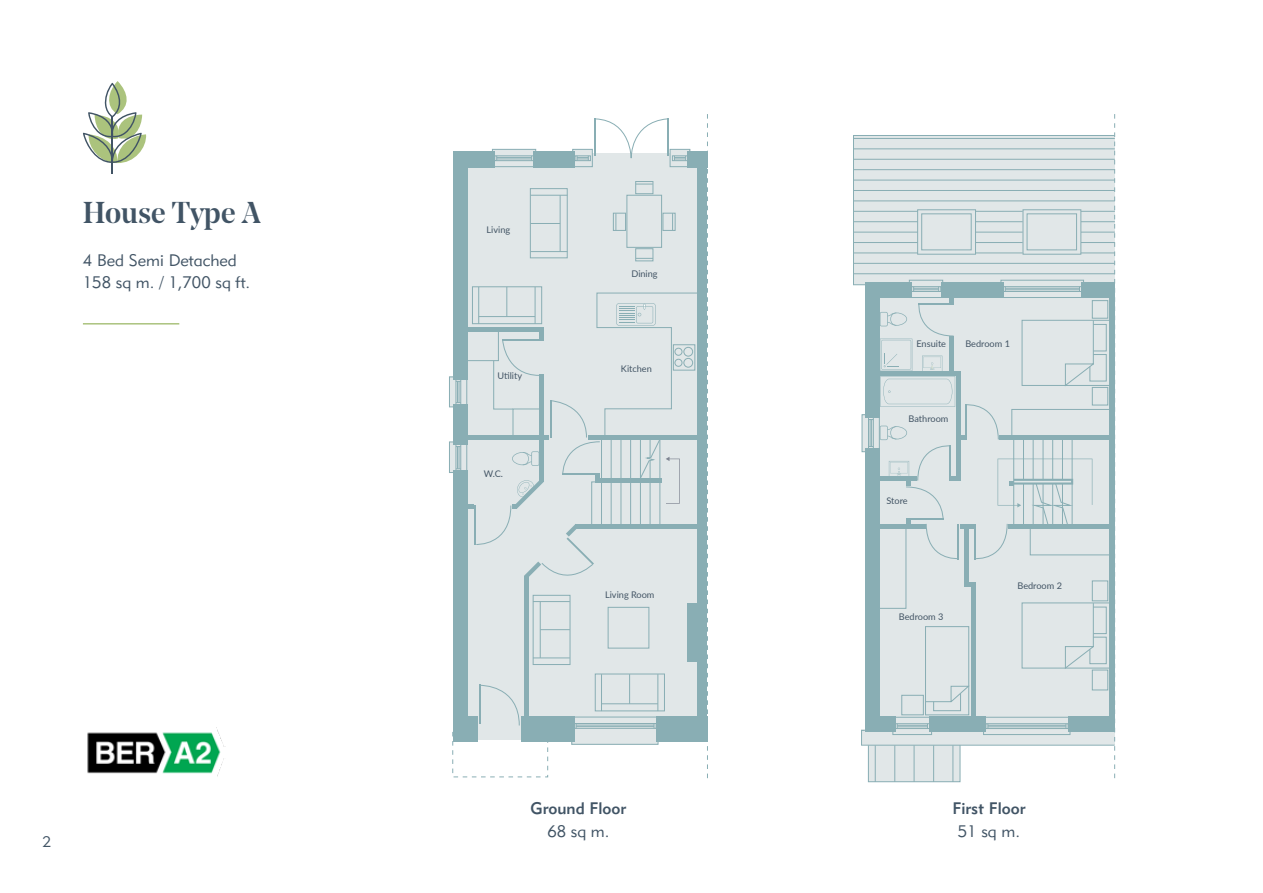
<style>
.page{position:relative;width:1263px;height:893px;background:#fff}
.page>*{position:absolute;margin:0;border:0;box-sizing:border-box;transform-origin:0 0}
.t1{font:500 30px "Noe Display";color:#415465}
.t2{font:16.5px/22.5px "Geometric 415 BT Lite A";color:#415465}
.t3{font:16.5px "Geometric 415 BT Medium A";color:#415465}
.t4{font:15px "Geometric 415 BT Lite A";color:#415465}
.t5{font:9.15px "Lato";color:#425464}
</style>
<div class="page">
<div style="left:459px;top:153px;width:243px;height:586px;background:#e1e7e8"></div>
<svg style="left:451px;top:379px;width:11px;height:26px"></svg>
<svg style="left:451px;top:444px;width:11px;height:27px"></svg>
<svg style="left:495px;top:151px;width:38px;height:11px"></svg>
<div style="left:573px;top:149px;width:19px;height:18px;background:#e1e7e8"></div>
<div style="left:670px;top:149px;width:20px;height:18px;background:#e1e7e8"></div>
<div style="left:572px;top:726px;width:86px;height:18px;background:#e1e7e8"></div>
<div style="left:453px;top:152px;width:14px;height:228px;background:#89aeb4"></div>
<div style="left:453px;top:470px;width:14px;height:262px;background:#89aeb4"></div>
<hr style="left:524px;top:576px;width:4px;height:156px;background:#89aeb4">
<hr style="left:465px;top:328px;width:79px;height:4px;background:#89aeb4">
<hr style="left:465px;top:435px;width:84px;height:4px;background:#89aeb4">
<div style="left:466px;top:504px;width:8px;height:5px;background:#89aeb4"></div>
<div style="left:453px;top:716px;width:24px;height:26px;background:#89aeb4"></div>
<div style="left:521px;top:716px;width:54px;height:26px;background:#89aeb4"></div>
<div style="left:656px;top:716px;width:51px;height:26px;background:#89aeb4"></div>
<div style="left:687px;top:151px;width:20px;height:16px;background:#89aeb4"></div>
<div style="left:533px;top:151px;width:42px;height:16px;background:#89aeb4"></div>
<div style="left:453px;top:151px;width:42px;height:16px;background:#89aeb4"></div>
<div style="left:697px;top:163px;width:10px;height:569px;background:#89aeb4"></div>
<div style="left:453px;top:404px;width:14px;height:41px;background:#89aeb4"></div>
<div style="left:687px;top:603px;width:13px;height:59px;background:#89aeb4"></div>
<svg style="left:707px;top:114px;width:1px;height:664px"></svg>
<div style="left:449px;top:442px;width:18px;height:31px;border:1px solid #89aeb4"></div>
<div style="left:456px;top:444px;width:5px;height:27px;border:1px solid #89aeb4"></div>
<svg style="left:456px;top:446px;width:5px;height:23px"></svg>
<div style="left:492px;top:149px;width:44px;height:18px;border:1px solid #89aeb4"></div>
<div style="left:494px;top:155px;width:40px;height:6px;border:1px solid #89aeb4"></div>
<hr style="left:497px;top:157px;width:35px;height:1px;background:#89aeb4">
<hr style="left:497px;top:159px;width:35px;height:1px;background:#89aeb4">
<div style="left:571px;top:717px;width:87px;height:28px;border:1px solid #89aeb4"></div>
<div style="left:574px;top:723px;width:82px;height:6px;border:1px solid #89aeb4"></div>
<hr style="left:576px;top:725px;width:78px;height:1px;background:#89aeb4">
<hr style="left:576px;top:726px;width:78px;height:1px;background:#89aeb4">
<div style="left:572px;top:149px;width:21px;height:18px;border:1px solid #89aeb4"></div>
<div style="left:575px;top:155px;width:16px;height:6px;border:1px solid #89aeb4"></div>
<svg style="left:577px;top:156px;width:12px;height:5px"></svg>
<div style="left:670px;top:149px;width:20px;height:18px;border:1px solid #89aeb4"></div>
<div style="left:672px;top:155px;width:16px;height:6px;border:1px solid #89aeb4"></div>
<svg style="left:674px;top:156px;width:12px;height:5px"></svg>
<div style="left:449px;top:377px;width:18px;height:30px;border:1px solid #89aeb4"></div>
<div style="left:456px;top:379px;width:5px;height:26px;border:1px solid #89aeb4"></div>
<svg style="left:456px;top:381px;width:5px;height:22px"></svg>
<svg style="left:481px;top:685px;width:39px;height:41px"></svg>
<hr style="left:479px;top:685px;width:2px;height:39px;background:#89aeb4">
<hr style="left:474px;top:506px;width:2px;height:39px;background:#89aeb4">
<hr style="left:594px;top:118px;width:1px;height:38px;background:#89aeb4">
<hr style="left:667px;top:118px;width:2px;height:38px;background:#89aeb4">
<svg style="left:595px;top:118px;width:72px;height:41px"></svg>
<div style="left:595px;top:674px;width:70px;height:37px;border:1px solid #89aeb4"></div>
<hr style="left:601px;top:674px;width:1px;height:37px;background:#89aeb4">
<hr style="left:657px;top:674px;width:1px;height:37px;background:#89aeb4">
<hr style="left:629px;top:674px;width:1px;height:30px;background:#89aeb4">
<hr style="left:602px;top:703px;width:56px;height:1px;background:#89aeb4">
<div style="left:533px;top:595px;width:37px;height:70px;border:1px solid #89aeb4"></div>
<hr style="left:533px;top:601px;width:37px;height:1px;background:#89aeb4">
<hr style="left:533px;top:657px;width:37px;height:1px;background:#89aeb4">
<hr style="left:540px;top:629px;width:30px;height:1px;background:#89aeb4">
<hr style="left:540px;top:602px;width:1px;height:56px;background:#89aeb4">
<div style="left:608px;top:607px;width:41px;height:41px;border:1px solid #89aeb4"></div>
<div style="left:472px;top:286px;width:70px;height:38px;border:1px solid #89aeb4"></div>
<hr style="left:478px;top:287px;width:1px;height:37px;background:#89aeb4">
<hr style="left:535px;top:287px;width:1px;height:37px;background:#89aeb4">
<hr style="left:506px;top:287px;width:1px;height:30px;background:#89aeb4">
<div style="left:530px;top:188px;width:38px;height:70px;border:1px solid #89aeb4"></div>
<hr style="left:530px;top:251px;width:37px;height:1px;background:#89aeb4">
<hr style="left:530px;top:195px;width:37px;height:1px;background:#89aeb4">
<hr style="left:530px;top:223px;width:30px;height:1px;background:#89aeb4">
<hr style="left:560px;top:195px;width:1px;height:56px;background:#89aeb4">
<div style="left:626px;top:195px;width:36px;height:53px;border:1px solid #89aeb4"></div>
<div style="left:635px;top:181px;width:18px;height:13px;border:1px solid #89aeb4"></div>
<svg style="left:636px;top:184px;width:17px;height:1px"></svg>
<div style="left:635px;top:248px;width:18px;height:13px;border:1px solid #89aeb4"></div>
<svg style="left:636px;top:258px;width:17px;height:1px"></svg>
<div style="left:613px;top:213px;width:13px;height:18px;border:1px solid #89aeb4"></div>
<svg style="left:615px;top:213px;width:1px;height:17px"></svg>
<div style="left:662px;top:213px;width:13px;height:18px;border:1px solid #89aeb4"></div>
<svg style="left:672px;top:213px;width:1px;height:17px"></svg>
<div style="left:467px;top:331px;width:32px;height:30px;border:1px solid #89aeb4"></div>
<div style="left:452px;top:731px;width:96px;height:46px;border:1px dashed #89aeb4"></div>
<svg style="left:475px;top:292px;width:222px;height:297px"></svg>
<div style="left:868px;top:737px;width:92px;height:44px;background:#e1e7e8"></div>
<div style="left:868px;top:745px;width:92px;height:37px;border:1px solid #89aeb4"></div>
<hr style="left:914px;top:745px;width:1px;height:37px;background:#89aeb4">
<hr style="left:894px;top:745px;width:1px;height:37px;background:#89aeb4">
<hr style="left:875px;top:745px;width:1px;height:37px;background:#89aeb4">
<hr style="left:952px;top:745px;width:1px;height:37px;background:#89aeb4">
<hr style="left:933px;top:745px;width:1px;height:37px;background:#89aeb4">
<svg style="left:853px;top:114px;width:262px;height:664px;background:#d5e0e1"></svg>
<hr style="left:112px;top:117px;width:1px;height:57px;background:#415465">
<svg style="left:83px;top:81px;width:64px;height:83px"></svg>
<hr style="left:83px;top:323px;width:96px;height:2px;background:#abc37d">
<img style="left:87px;top:727px;width:139px;height:50px">
<h1 class="t1" style="left:83px;top:193px;width:179px">House Type A</h1>
<h2 class="t2" style="left:83px;top:249px;width:169px">4 Bed Semi Detached<br>158 sq m. / 1,700 sq ft.</h2>
<h3 class="t4" style="left:43px;top:833px;width:10px">2</h3>
<p class="t5" style="left:487px;top:223px;width:25px">Living</p>
<p class="t5" style="left:497px;top:369px;width:26px">Utility</p>
<p class="t5" style="left:484px;top:467px;width:21px">W.C.</p>
<p class="t5" style="left:631px;top:267px;width:28px">Dining</p>
<p class="t5" style="left:621px;top:362px;width:32px">Kitchen</p>
<p class="t5" style="left:605px;top:588px;width:51px">Living Room</p>
<h2 class="t3" style="left:531px;top:798px;width:97px">Ground Floor</h2>
<h2 class="t2" style="left:547px;top:820px;width:64px">68 sq m.</h2>
<p class="t5" style="left:916px;top:337px;width:31px">Ensuite</p>
<p class="t5" style="left:965px;top:337px;width:46px">Bedroom 1</p>
<p class="t5" style="left:908px;top:412px;width:41px">Bathroom</p>
<p class="t5" style="left:886px;top:494px;width:23px">Store</p>
<p class="t5" style="left:899px;top:610px;width:46px">Bedroom 3</p>
<p class="t5" style="left:1017px;top:579px;width:46px">Bedroom 2</p>
<h2 class="t3" style="left:952px;top:798px;width:75px">First Floor</h2>
<h2 class="t2" style="left:958px;top:820px;width:64px">51 sq m.</h2>
</div>
